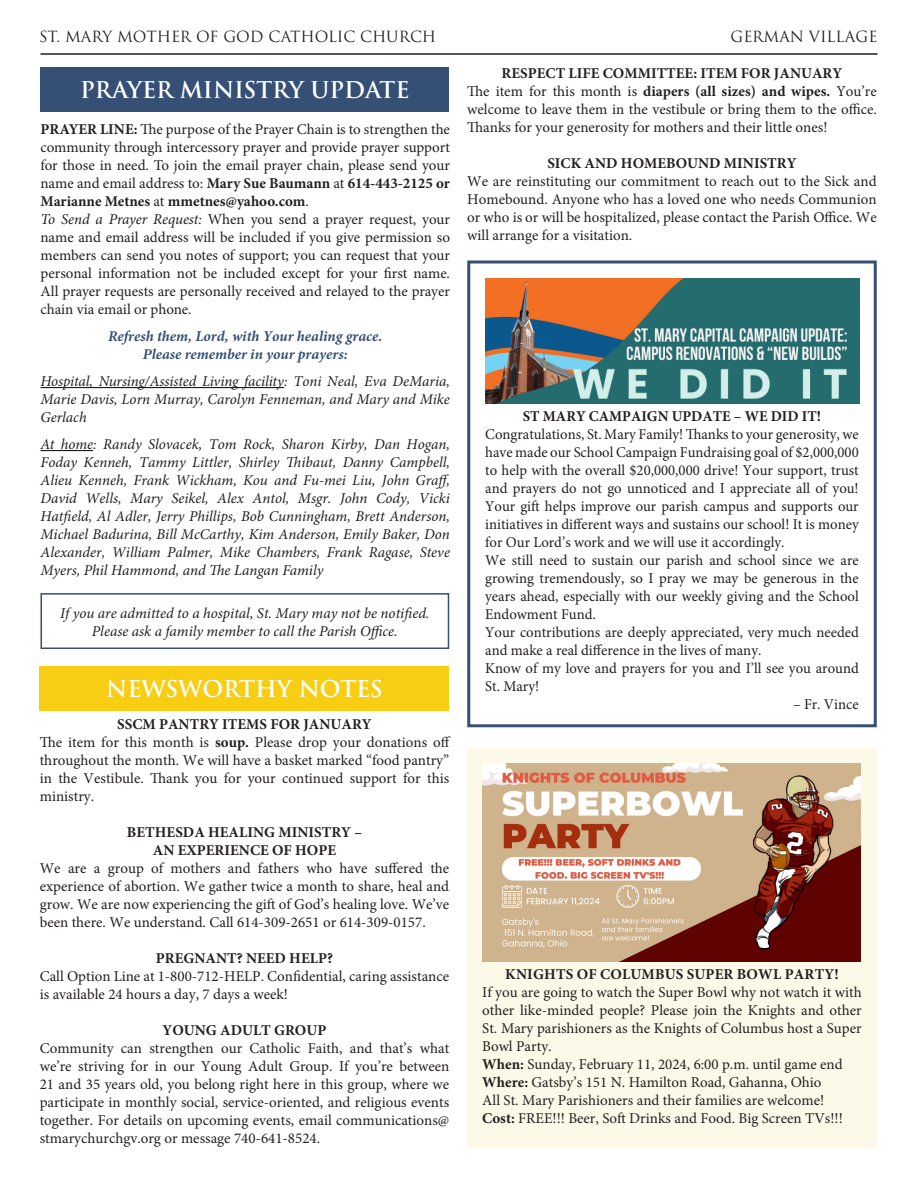
<style>
.page{position:relative;width:918px;height:1188px;background:#fff}
.page>*{position:absolute;margin:0;border:0;box-sizing:border-box;transform-origin:0 0}
.t1{font:600 22.5px "Trajan Pro 3";color:#fff}
.Plain_Text{font:15px/18px "Minion Pro";color:#231f20;text-align:justify}
.t2{font:italic 15px/18px "Minion Pro";color:#231f20;text-align:justify}
.Plain_Text-2{font:700 15px/18px "Minion Pro";color:#231f20;text-align:center}
.t3{font:italic 700 15px/18px "Minion Pro";color:#355074;text-align:center}
.t4{font:15px "Trajan Pro 3";color:#231f20}
.s1{font-weight:700}
.s2{font-style:italic}
</style>
<div class="page">
<hr style="left:40px;top:53px;width:838px;height:2px;background:#231f20">
<div style="left:40px;top:666px;width:409px;height:45px;background:#f7ce13"></div>
<img style="left:485px;top:279px;width:375px;height:124px">
<div style="left:467px;top:261px;width:410px;height:466px;border:3px solid #355074"></div>
<div style="left:467px;top:748px;width:410px;height:400px;background:#fdf9e8"></div>
<img style="left:482px;top:763px;width:378px;height:198px">
<hr style="left:40px;top:387px;width:244px;height:1px;background:#000">
<hr style="left:40px;top:450px;width:53px;height:1px;background:#000">
<div style="left:40px;top:67px;width:409px;height:45px;background:#355074"></div>
<div style="left:40px;top:593px;width:409px;height:56px;border:2px solid #355074"></div>
<p class="t4" style="left:39px;top:26px;width:399px">ST. MARY MOTHER OF GOD CATHOLIC CHURCH</p>
<p class="t4" style="left:731px;top:26px;width:148px">GERMAN VILLAGE</p>
<p class="t1" style="left:80px;top:73px;width:331px">PRAYER MINISTRY UPDATE</p>
<p class="Plain_Text" style="left:40px;top:120px;width:411px"><span class="s1">PRAYER LINE:</span> The purpose of the Prayer Chain is to strengthen the community through intercessory prayer and provide prayer support for those in need. To join the email prayer chain, please send your name and email address to: <span class="s1">Mary Sue Baumann</span> at <span class="s1">614-443-2125 or Marianne Metnes</span> at <span class="s1">mmetnes@yahoo.com</span>.</p>
<p class="Plain_Text" style="left:40px;top:210px;width:411px"><span class="s2">To Send a Prayer Request:</span> When you send a prayer request, your name and email address will be included if you give permission so members can send you notes of support; you can request that your personal information not be included except for your first name.<br>All prayer requests are personally received and relayed to the prayer chain via email or phone.</p>
<p class="t3" style="left:108px;top:327px;width:276px">Refresh them, Lord, with Your healing grace.<br>Please remember in your prayers:</p>
<p class="t2" style="left:40px;top:372px;width:411px">Hospital, Nursing/Assisted Living facility: Toni Neal, Eva DeMaria, Marie Davis, Lorn Murray, Carolyn Fenneman, and Mary and Mike Gerlach</p>
<p class="t2" style="left:40px;top:435px;width:412px">At home: Randy Slovacek, Tom Rock, Sharon Kirby, Dan Hogan, Foday Kenneh, Tammy Littler, Shirley Thibaut, Danny Campbell, Alieu Kenneh, Frank Wickham, Kou and Fu-mei Liu, John Graff, David Wells, Mary Seikel, Alex Antol, Msgr. John Cody, Vicki Hatfield, Al Adler, Jerry Phillips, Bob Cunningham, Brett Anderson, Michael Badurina, Bill McCarthy, Kim Anderson, Emily Baker, Don Alexander, William Palmer, Mike Chambers, Frank Ragase, Steve Myers, Phil Hammond, and The Langan Family</p>
<p class="t2" style="left:60px;top:604px;width:371px;text-align:center">If you are admitted to a hospital, St. Mary may not be notified.<br>Please ask a family member to call the Parish Office.</p>
<p class="t1" style="left:106px;top:673px;width:278px">NEWSWORTHY NOTES</p>
<p class="Plain_Text-2" style="left:117px;top:715px;width:256px">SSCM PANTRY ITEMS FOR JANUARY</p>
<p class="Plain_Text" style="left:40px;top:733px;width:412px">The item for this month is <span class="s1">soup.</span> Please drop your donations off throughout the month. We will have a basket marked “food pantry” in the Vestibule. Thank you for your continued support for this ministry.</p>
<p class="Plain_Text-2" style="left:127px;top:823px;width:237px">BETHESDA HEALING MINISTRY –<br>AN EXPERIENCE OF HOPE</p>
<p class="Plain_Text" style="left:40px;top:859px;width:411px">We are a group of mothers and fathers who have suffered the experience of abortion. We gather twice a month to share, heal and grow. We are now experiencing the gift of God’s healing love. We’ve been there. We understand. Call 614-309-2651 or 614-309-0157.</p>
<p class="Plain_Text-2" style="left:156px;top:949px;width:179px">PREGNANT? NEED HELP?</p>
<p class="Plain_Text" style="left:40px;top:967px;width:411px">Call Option Line at 1-800-712-HELP. Confidential, caring assistance is available 24 hours a day, 7 days a week!</p>
<p class="Plain_Text-2" style="left:163px;top:1021px;width:165px">YOUNG ADULT GROUP</p>
<p class="Plain_Text" style="left:40px;top:1039px;width:411px">Community can strengthen our Catholic Faith, and that’s what we’re striving for in our Young Adult Group. If you’re between 21 and 35 years old, you belong right here in this group, where we participate in monthly social, service-oriented, and religious events together. For details on upcoming events, email communications@ stmarychurchgv.org or message 740-641-8524.</p>
<p class="Plain_Text-2" style="left:502px;top:64px;width:342px">RESPECT LIFE COMMITTEE: ITEM FOR JANUARY</p>
<p class="Plain_Text" style="left:467px;top:82px;width:411px">The item for this month is <span class="s1">diapers (all sizes) and wipes.</span> You’re welcome to leave them in the vestibule or bring them to the office.<br>Thanks for your generosity for mothers and their little ones!</p>
<p class="Plain_Text-2" style="left:547px;top:154px;width:251px">SICK AND HOMEBOUND MINISTRY</p>
<p class="Plain_Text" style="left:467px;top:172px;width:411px">We are reinstituting our commitment to reach out to the Sick and Homebound. Anyone who has a loved one who needs Communion or who is or will be hospitalized, please contact the Parish Office. We will arrange for a visitation.</p>
<p class="Plain_Text-2" style="left:523px;top:407px;width:300px">ST MARY CAMPAIGN UPDATE – WE DID IT!</p>
<p class="Plain_Text" style="left:485px;top:426px;width:375px">Congratulations, St. Mary Family! Thanks to your generosity, we have made our School Campaign Fundraising goal of $2,000,000 to help with the overall $20,000,000 drive! Your support, trust and prayers do not go unnoticed and I appreciate all of you!<br>Your gift helps improve our parish campus and supports our initiatives in different ways and sustains our school! It is money for Our Lord’s work and we will use it accordingly.</p>
<p class="Plain_Text" style="left:485px;top:552px;width:375px">We still need to sustain our parish and school since we are growing tremendously, so I pray we may be generous in the years ahead, especially with our weekly giving and the School Endowment Fund.</p>
<p class="Plain_Text" style="left:485px;top:624px;width:375px">Your contributions are deeply appreciated, very much needed and make a real difference in the lives of many.</p>
<p class="Plain_Text" style="left:485px;top:660px;width:375px">Know of my love and prayers for you and I’ll see you around<br>St. Mary!</p>
<p class="Plain_Text" style="left:793px;top:696px;width:67px">– Fr. Vince</p>
<p class="Plain_Text-2" style="left:505px;top:965px;width:335px">KNIGHTS OF COLUMBUS SUPER BOWL PARTY!</p>
<p class="Plain_Text" style="left:482px;top:983px;width:381px">If you are going to watch the Super Bowl why not watch it with other like-minded people? Please join the Knights and other St. Mary parishioners as the Knights of Columbus host a Super Bowl Party.</p>
<p class="Plain_Text" style="left:482px;top:1055px;width:362px"><span class="s1">When:</span> Sunday, February 11, 2024, 6:00 p.m. until game end</p>
<p class="Plain_Text" style="left:482px;top:1073px;width:341px"><span class="s1">Where:</span> Gatsby’s 151 N. Hamilton Road, Gahanna, Ohio</p>
<p class="Plain_Text" style="left:482px;top:1091px;width:344px">All St. Mary Parishioners and their families are welcome!</p>
<p class="Plain_Text" style="left:482px;top:1109px;width:362px"><span class="s1">Cost:</span> FREE!!! Beer, Soft Drinks and Food. Big Screen TVs!!!</p>
</div>
